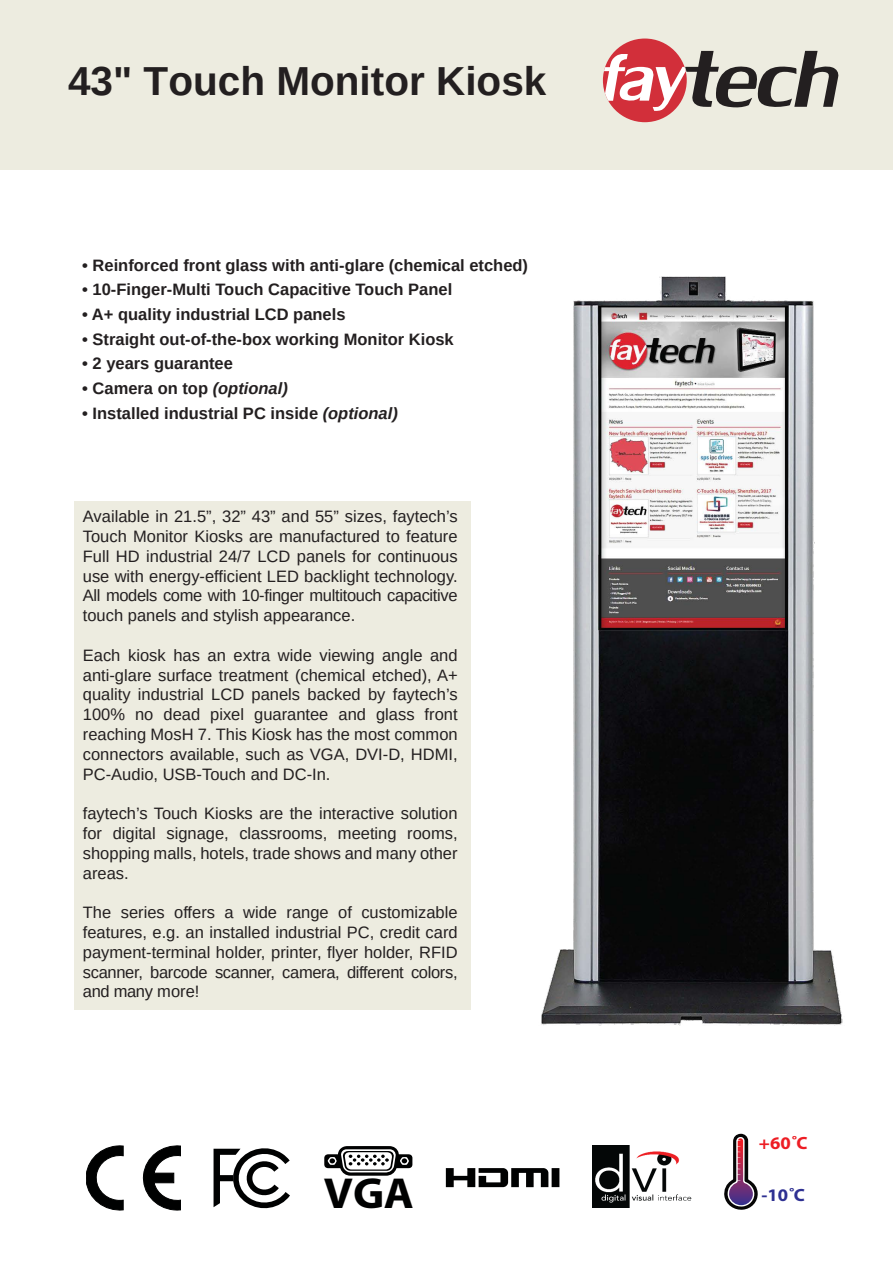
<style>
.page{position:relative;width:893px;height:1263px;background:#fff}
.page>*{position:absolute;margin:0;border:0;box-sizing:border-box;transform-origin:0 0}
.t1{font:700 43.5px "Myriad Pro";color:#000101;scale:1.05 1}
.t2{font:700 40.5px "Arimo";color:#231f20}
.t3{font:700 17.7px "Myriad Pro";color:#ed1d24;scale:1.05 1}
.t4{font:700 17.7px "Myriad Pro";color:#2e3092;scale:1.05 1}
.t5{font:16.5px/19.8px "Arimo";color:#231f20;text-align:justify}
.t6{font:700 16.5px "Arimo";color:#231f20}
.s1{font-style:italic}
</style>
<div class="page">
<div style="left:0;top:0;width:893px;height:169px;background:#edece0"></div>
<div style="left:603px;top:39px;width:84px;height:83px;background:#d22f3a;border-radius:50%"></div>
<svg style="left:604px;top:51px;width:235px;height:60px"></svg>
<div style="left:74px;top:501px;width:397px;height:508px;background:#edece0"></div>
<svg style="left:86px;top:1146px;width:37px;height:64px"></svg>
<svg style="left:142px;top:1146px;width:39px;height:64px"></svg>
<svg style="left:214px;top:1148px;width:76px;height:61px"></svg>
<svg style="left:324px;top:1146px;width:88px;height:30px"></svg>
<svg style="left:446px;top:1168px;width:113px;height:19px"></svg>
<svg style="left:724px;top:1134px;width:34px;height:76px"></svg>
<img style="left:592px;top:1146px;width:99px;height:61px">
<img style="left:541px;top:276px;width:302px;height:750px">
<h2 class="t2" style="left:68px;top:53px;width:480px">43" Touch Monitor Kiosk</h2>
<p class="t6" style="left:82px;top:254px;width:447px">• Reinforced front glass with anti-glare (chemical etched)</p>
<p class="t6" style="left:82px;top:278px;width:372px">• 10-Finger-Multi Touch Capacitive Touch Panel</p>
<p class="t6" style="left:82px;top:303px;width:265px">• A+ quality industrial LCD panels</p>
<p class="t6" style="left:82px;top:328px;width:373px">• Straight out-of-the-box working Monitor Kiosk</p>
<p class="t6" style="left:82px;top:352px;width:152px">• 2 years guarantee</p>
<p class="t6" style="left:82px;top:377px;width:207px">• Camera on top <span class="s1">(optional)</span></p>
<p class="t6" style="left:82px;top:401px;width:317px">• Installed industrial PC inside <span class="s1">(optional)</span></p>
<p class="t5" style="left:83px;top:507px;width:376px">Available in 21.5”, 32” 43” and 55” sizes, faytech’s Touch Monitor Kiosks are manufactured to feature Full HD industrial 24/7 LCD panels for continuous use with energy-efficient LED backlight technology.<br>All models come with 10-finger multitouch capacitive touch panels and stylish appearance.</p>
<p class="t5" style="left:83px;top:645px;width:376px">Each kiosk has an extra wide viewing angle and anti-glare surface treatment (chemical etched), A+ quality industrial LCD panels backed by faytech’s 100% no dead pixel guarantee and glass front reaching MosH 7. This Kiosk has the most common connectors available, such as VGA, DVI-D, HDMI, PC-Audio, USB-Touch and DC-In.</p>
<p class="t5" style="left:83px;top:804px;width:376px">faytech’s Touch Kiosks are the interactive solution for digital signage, classrooms, meeting rooms, shopping malls, hotels, trade shows and many other areas.</p>
<p class="t5" style="left:83px;top:903px;width:376px">The series offers a wide range of customizable features, e.g. an installed industrial PC, credit card payment-terminal holder, printer, flyer holder, RFID scanner, barcode scanner, camera, different colors, and many more!</p>
<h1 class="t1" style="left:324px;top:1169px;width:87px">VGA</h1>
<p class="t3" style="left:759px;top:1133px;width:48px">+60˚C</p>
<p class="t4" style="left:761px;top:1185px;width:43px">-10˚C</p>
</div>
